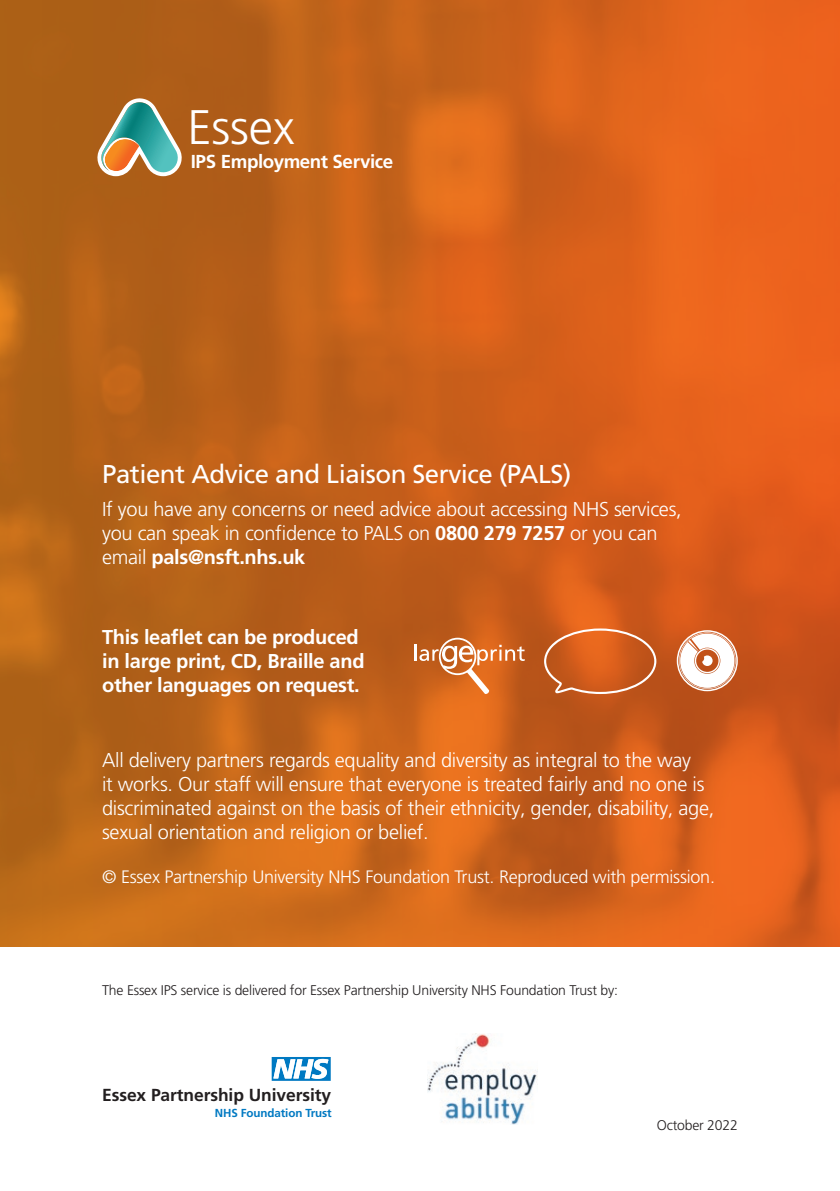
<style>
.page{position:relative;width:840px;height:1191px;background:#fff}
.page>*{position:absolute;margin:0;border:0;box-sizing:border-box;transform-origin:0 0}
.t1{font:300 48.4px "Frutiger";letter-spacing:-.005em;color:#fff}
.t2{font:25.8px "Frutiger LT Pro";letter-spacing:-.02em;color:#fff}
.t3{font:300 20px/24px "Frutiger LT Pro";letter-spacing:-.015em;color:#fff}
.t4{font:700 20px/24px "Frutiger LT Pro";letter-spacing:-.015em;color:#fff}
.t5{font:700 18.8px "Frutiger";letter-spacing:-.025em;color:#fff}
.t6{font:300 18px "Frutiger LT Pro";letter-spacing:-.015em;color:#fff}
.t7{font:700 17.4px "Frutiger";letter-spacing:-.005em;color:#231f20}
.t8{font:300 14px "Frutiger LT Pro";letter-spacing:-.015em;color:#231f20}
.t9{font:700 11.6px "Frutiger";letter-spacing:-.01em;color:#0079c2}
.s1{font-weight:700}
</style>
<div class="page">
<img style="left:0;top:0;width:839px;height:947px">
<svg style="left:97px;top:98px;width:85px;height:78px;background:#959672"></svg>
<svg style="left:676px;top:630px;width:61px;height:61px"></svg>
<svg style="left:543px;top:628px;width:113px;height:66px;background:#d1672d"></svg>
<svg style="left:414px;top:637px;width:110px;height:57px;background:#d57b40"></svg>
<svg style="left:271px;top:1057px;width:59px;height:23px"></svg>
<img style="left:427px;top:1033px;width:110px;height:91px">
<h1 class="t1" style="left:187px;top:100px;width:108px">Essex</h1>
<p class="t5" style="left:190px;top:150px;width:204px">IPS Employment Service</p>
<p class="t2" style="left:102px;top:459px;width:470px">Patient Advice and Liaison Service (PALS)</p>
<p class="t3" style="left:102px;top:497px;width:580px">If you have any concerns or need advice about accessing NHS services, you can speak in confidence to PALS on <span class="s1">0800 279 7257</span> or you can email <span class="s1">pals@nsft.nhs.uk</span></p>
<p class="t4" style="left:102px;top:624px;width:264px">This leaflet can be produced in large print, CD, Braille and other languages on request.</p>
<p class="t3" style="left:102px;top:748px;width:613px">All delivery partners regards equality and diversity as integral to the way<br>it works. Our staff will ensure that everyone is treated fairly and no one is discriminated against on the basis of their ethnicity, gender, disability, age, sexual orientation and religion or belief.</p>
<p class="t6" style="left:102px;top:866px;width:614px">© Essex Partnership University NHS Foundation Trust. Reproduced with permission.</p>
<p class="t8" style="left:102px;top:982px;width:517px">The Essex IPS service is delivered for Essex Partnership University NHS Foundation Trust by:</p>
<p class="t7" style="left:102px;top:1084px;width:230px">Essex Partnership University</p>
<p class="t9" style="left:215px;top:1106px;width:118px">NHS Foundation Trust</p>
<p class="t8" style="left:656px;top:1116px;width:82px">October 2022</p>
</div>
